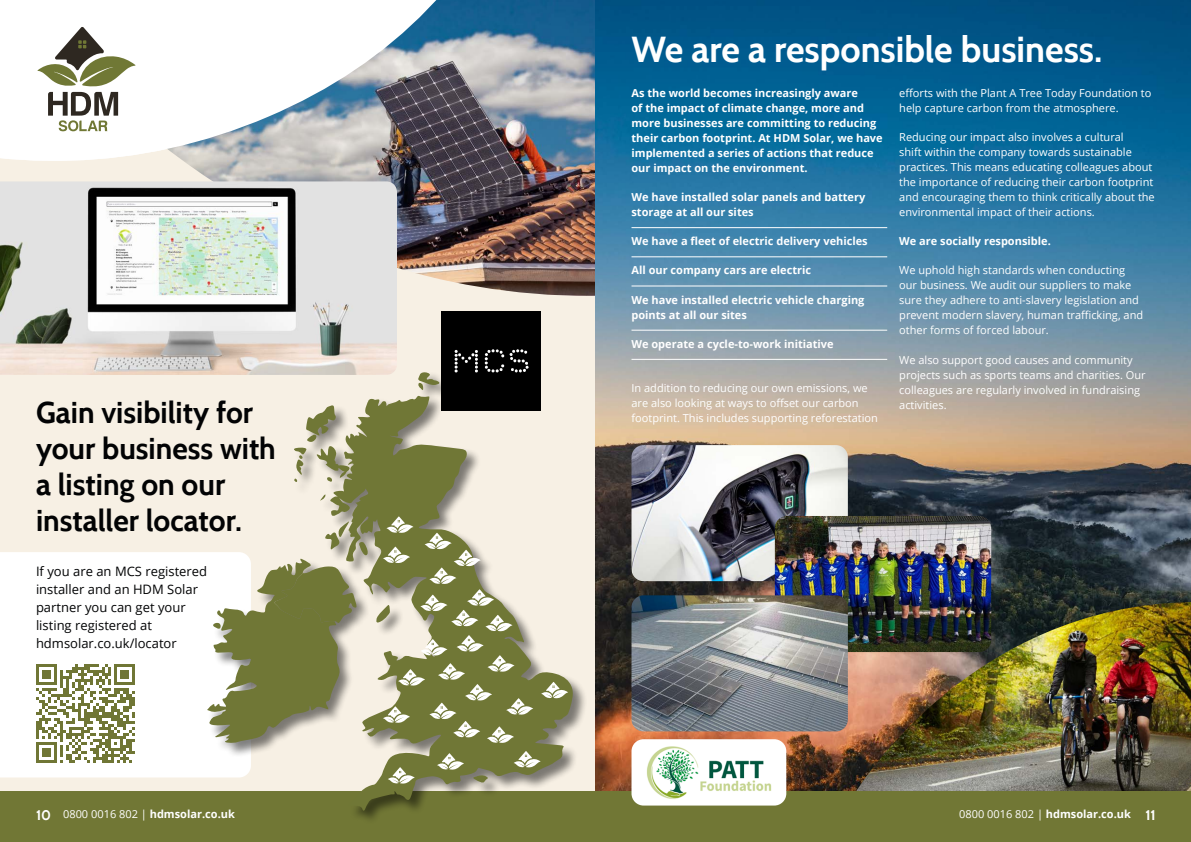
<style>
.page{position:relative;width:1191px;height:842px;background:#f7f0e4}
.page>*{position:absolute;margin:0;border:0;box-sizing:border-box;transform-origin:0 0}
.t1{font:700 36px "Cabin";color:#fff}
.t2{font:700 30px/36px "Cabin";color:#020304}
.t3{font:13px/18px "Open Sans";color:#020304}
.t4{font:11px/15px "Open Sans";color:#fff}
.t5{font:700 11px/15px "Open Sans";color:#fff}
.s1{font-family:"Cabin";font-size:14px}
.s2{font-weight:400}
</style>
<div class="page">
<div style="left:0;top:791px;width:1191px;height:51px;background:#717735"></div>
<img style="left:184px;top:0;width:411px;height:296px">
<svg style="left:0;top:0;width:476px;height:161px;background:#d0d4d8"></svg>
<img style="left:0;top:181px;width:397px;height:194px">
<div style="left:0;top:552px;width:207px;height:225px;background:#fff"></div>
<svg style="left:36px;top:664px;width:99px;height:99px;background:#b4b795"></svg>
<div style="left:441px;top:311px;width:100px;height:100px;background:#000"></div>
<svg style="left:454px;top:349px;width:75px;height:23px"></svg>
<div style="left:207px;top:372px;width:380px;height:453px;background:#000;opacity:.5"></div>
<svg style="left:328px;top:395px;width:245px;height:416px"></svg>
<svg style="left:471px;top:775px;width:18px;height:9px"></svg>
<svg style="left:416px;top:372px;width:25px;height:20px"></svg>
<svg style="left:291px;top:403px;width:59px;height:81px"></svg>
<svg style="left:320px;top:492px;width:6px;height:9px"></svg>
<svg style="left:207px;top:519px;width:161px;height:224px"></svg>
<svg style="left:437px;top:753px;width:27px;height:17px"></svg>
<svg style="left:541px;top:682px;width:27px;height:16px"></svg>
<svg style="left:514px;top:751px;width:26px;height:16px"></svg>
<svg style="left:388px;top:767px;width:27px;height:17px"></svg>
<svg style="left:375px;top:516px;width:158px;height:227px"></svg>
<svg style="left:37px;top:27px;width:98px;height:104px;background:#bfbfb2"></svg>
<img style="left:595px;top:0;width:596px;height:791px">
<img style="left:856px;top:602px;width:335px;height:189px">
<hr style="left:631px;top:227px;width:256px;height:1px;background:#fff">
<hr style="left:631px;top:257px;width:256px;height:1px;background:#fff">
<hr style="left:631px;top:286px;width:256px;height:1px;background:#fff">
<hr style="left:631px;top:330px;width:256px;height:1px;background:#fff">
<hr style="left:631px;top:359px;width:256px;height:1px;background:#fff">
<img style="left:631px;top:445px;width:217px;height:136px">
<img style="left:775px;top:516px;width:216px;height:136px">
<img style="left:631px;top:595px;width:217px;height:136px">
<img style="left:631px;top:739px;width:155px;height:66px">
<h2 class="t2" style="left:36px;top:394px;width:241px">Gain visibility for your business with a listing on our installer locator.</h2>
<p class="t3" style="left:36px;top:562px;width:173px">If you are an MCS registered installer and an HDM Solar partner you can get your listing registered at hdmsolar.co.uk/locator</p>
<h1 class="t1" style="left:631px;top:27px;width:472px">We are a responsible business.</h1>
<p class="t5" style="left:631px;top:85px;width:253px">As the world becomes increasingly aware<br>of the impact of climate change, more and more businesses are committing to reducing their carbon footprint. At HDM Solar, we have implemented a series of actions that reduce our impact on the environment.</p>
<p class="t5" style="left:631px;top:189px;width:235px">We have installed solar panels and battery storage at all our sites</p>
<p class="t5" style="left:631px;top:233px;width:238px">We have a fleet of electric delivery vehicles</p>
<p class="t5" style="left:631px;top:263px;width:181px">All our company cars are electric</p>
<p class="t5" style="left:631px;top:292px;width:234px">We have installed electric vehicle charging points at all our sites</p>
<p class="t5" style="left:631px;top:336px;width:204px">We operate a cycle-to-work initiative</p>
<p class="t4" style="left:631px;top:380px;width:248px">In addition to reducing our own emissions, we are also looking at ways to offset our carbon footprint. This includes supporting reforestation</p>
<p class="t4" style="left:899px;top:85px;width:253px">efforts with the Plant A Tree Today Foundation to help capture carbon from the atmosphere.</p>
<p class="t4" style="left:899px;top:129px;width:257px">Reducing our impact also involves a cultural<br>shift within the company towards sustainable practices. This means educating colleagues about the importance of reducing their carbon footprint and encouraging them to think critically about the environmental impact of their actions.</p>
<p class="t5" style="left:899px;top:233px;width:153px">We are socially responsible.</p>
<p class="t4" style="left:899px;top:263px;width:245px">We uphold high standards when conducting our business. We audit our suppliers to make sure they adhere to anti-slavery legislation and prevent modern slavery, human trafficking, and other forms of forced labour.</p>
<p class="t4" style="left:899px;top:352px;width:248px">We also support good causes and community projects such as sports teams and charities. Our colleagues are regularly involved in fundraising activities.</p>
<p class="t5" style="left:36px;top:806px;width:200px"><span class="s1">10</span> <span class="s2">0800 0016 802 |</span> hdmsolar.co.uk</p>
<p class="t5" style="left:959px;top:806px;width:198px"><span class="s2">0800 0016 802 |</span> hdmsolar.co.uk <span class="s1">11</span></p>
</div>
